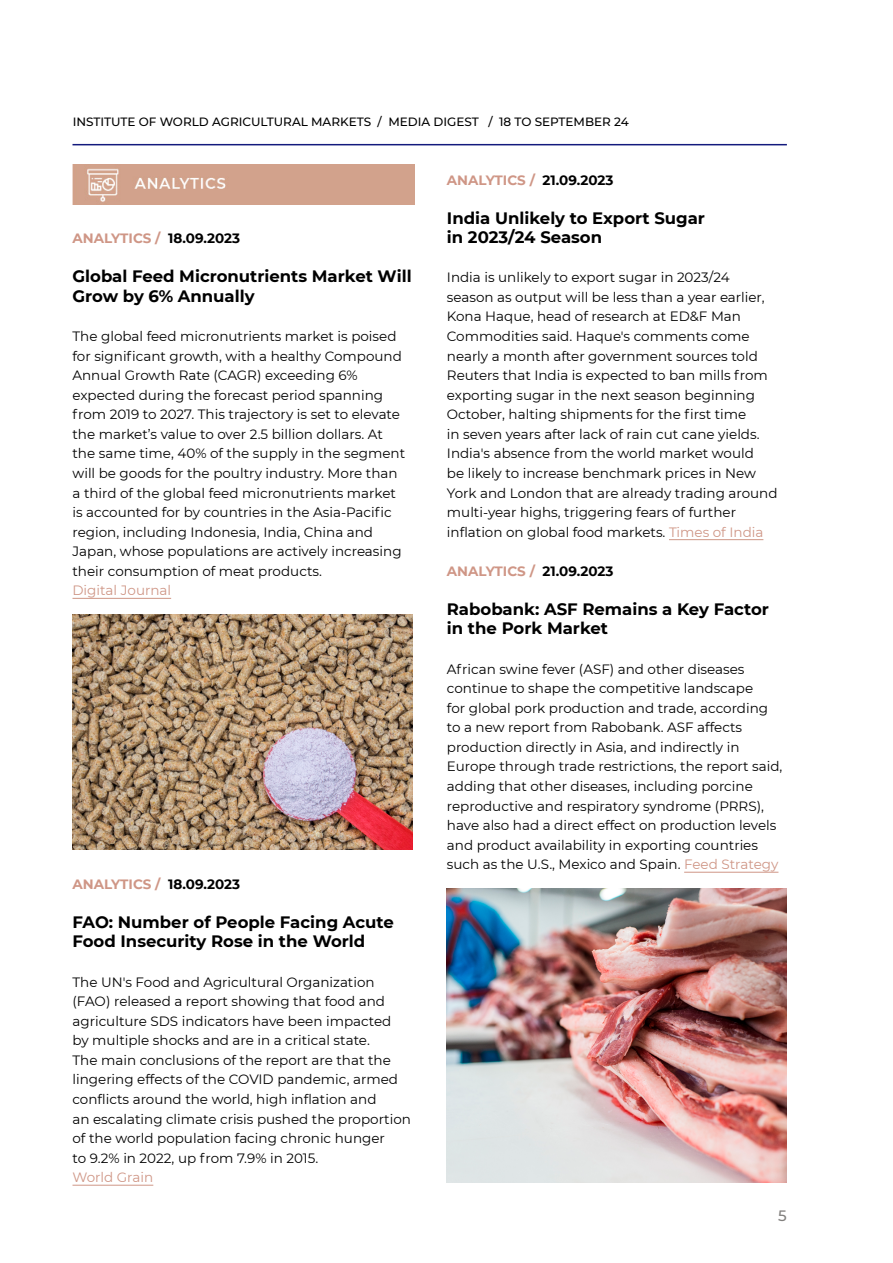
<style>
.page{position:relative;width:893px;height:1263px;background:#fff}
.page>*{position:absolute;margin:0;border:0;box-sizing:border-box;transform-origin:0 0}
.t1{font:700 16.5px/19.5px "Montserrat";color:#000}
.t2{font:500 15px "Montserrat";color:#817f7d}
.t3{font:13.5px/19.5px "Montserrat";color:#000}
.t4{font:700 13.5px "Montserrat";color:#cf9686}
.t5{font:13.5px "Montserrat";color:#cf9686}
.t6{font:500 12px "Montserrat";color:#000}
.s1{color:#000}
.s2{color:#cf9686}
</style>
<div class="page">
<hr style="left:72px;top:144px;width:715px;height:1px;background:#131a7d">
<hr style="left:72px;top:598px;width:99px;height:1px;background:#cf9686">
<hr style="left:72px;top:1185px;width:81px;height:1px;background:#cf9686">
<hr style="left:669px;top:539px;width:94px;height:1px;background:#cf9686">
<hr style="left:684px;top:872px;width:94px;height:1px;background:#cf9686">
<img style="left:72px;top:165px;width:342px;height:40px">
<img style="left:72px;top:615px;width:340px;height:235px">
<img style="left:446px;top:889px;width:341px;height:293px">
<p class="t6" style="left:73px;top:113px;width:558px">INSTITUTE OF WORLD AGRICULTURAL MARKETS / MEDIA DIGEST / 18 TO SEPTEMBER 24</p>
<p class="t4" style="left:72px;top:229px;width:169px">ANALYTICS / <span class="s1">18.09.2023</span></p>
<p class="t1" style="left:72px;top:266px;width:341px">Global Feed Micronutrients Market Will<br>Grow by 6% Annually</p>
<p class="t3" style="left:72px;top:326px;width:334px">The global feed micronutrients market is poised for significant growth, with a healthy Compound Annual Growth Rate (CAGR) exceeding 6% expected during the forecast period spanning from 2019 to 2027. This trajectory is set to elevate the market’s value to over 2.5 billion dollars. At the same time, 40% of the supply in the segment will be goods for the poultry industry. More than a third of the global feed micronutrients market is accounted for by countries in the Asia-Pacific region, including Indonesia, India, China and Japan, whose populations are actively increasing their consumption of meat products.</p>
<p class="t5" style="left:72px;top:581px;width:100px">Digital Journal</p>
<p class="t4" style="left:72px;top:874px;width:169px">ANALYTICS / <span class="s1">18.09.2023</span></p>
<p class="t1" style="left:72px;top:911px;width:323px">FAO: Number of People Facing Acute<br>Food Insecurity Rose in the World</p>
<p class="t3" style="left:72px;top:971px;width:340px">The UN's Food and Agricultural Organization (FAO) released a report showing that food and agriculture SDS indicators have been impacted<br>by multiple shocks and are in a critical state.<br>The main conclusions of the report are that the lingering effects of the COVID pandemic, armed conflicts around the world, high inflation and<br>an escalating climate crisis pushed the proportion of the world population facing chronic hunger<br>to 9.2% in 2022, up from 7.9% in 2015.</p>
<p class="t5" style="left:72px;top:1168px;width:82px">World Grain</p>
<p class="t4" style="left:447px;top:170px;width:168px">ANALYTICS / <span class="s1">21.09.2023</span></p>
<p class="t1" style="left:447px;top:207px;width:260px">India Unlikely to Export Sugar in 2023/24 Season</p>
<p class="t3" style="left:447px;top:267px;width:332px">India is unlikely to export sugar in 2023/24 season as output will be less than a year earlier, Kona Haque, head of research at ED&amp;F Man Commodities said. Haque's comments come nearly a month after government sources told Reuters that India is expected to ban mills from exporting sugar in the next season beginning October, halting shipments for the first time<br>in seven years after lack of rain cut cane yields.<br>India's absence from the world market would<br>be likely to increase benchmark prices in New York and London that are already trading around multi-year highs, triggering fears of further inflation on global food markets. <span class="s2">Times of India</span></p>
<p class="t4" style="left:447px;top:561px;width:168px">ANALYTICS / <span class="s1">21.09.2023</span></p>
<p class="t1" style="left:447px;top:598px;width:324px">Rabobank: ASF Remains a Key Factor in the Pork Market</p>
<p class="t3" style="left:447px;top:658px;width:337px">African swine fever (ASF) and other diseases continue to shape the competitive landscape<br>for global pork production and trade, according to a new report from Rabobank. ASF affects production directly in Asia, and indirectly in Europe through trade restrictions, the report said, adding that other diseases, including porcine reproductive and respiratory syndrome (PRRS), have also had a direct effect on production levels and product availability in exporting countries such as the U.S., Mexico and Spain. <span class="s2">Feed Strategy</span></p>
<p class="t2" style="left:778px;top:1205px;width:10px">5</p>
</div>
